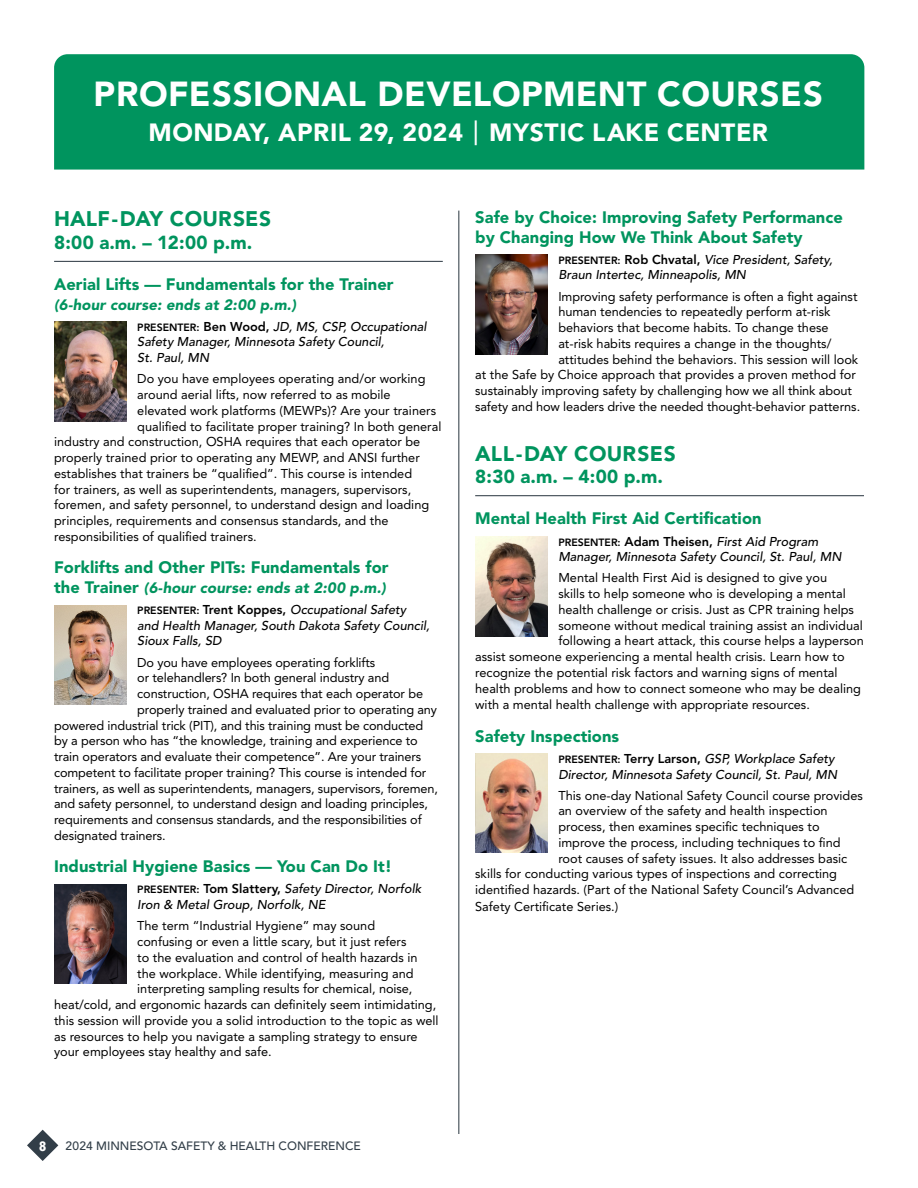
<style>
.page{position:relative;width:918px;height:1188px;background:#fff}
.page>*{position:absolute;margin:0;border:0;box-sizing:border-box;transform-origin:0 0}
.t1{font:900 34.5px "Avenir LT Std";letter-spacing:.01em;color:#fff}
.t2{font:900 24.75px "Avenir LT Std";letter-spacing:.02em;color:#fff}
.t3{font:900 21px "Avenir LT Std";letter-spacing:.01em;color:#00945e}
.t4{font:900 18.75px "Avenir LT Std";letter-spacing:.015em;color:#00945e}
.t5{font:900 16.5px/19.5px "Avenir LT Std";letter-spacing:.005em;color:#00945e}
.t6{font:italic 900 15px "Avenir LT Std";letter-spacing:.005em;color:#00945e}
.t7{font:700 13.5px "Avenir Next Condensed";color:#fff}
.t8{font:12.75px "Avenir LT Std";color:#000}
.t9{font:italic 500 12.75px/15.8px "Avenir LT Std";color:#000}
.t10{font:500 12px "Avenir LT Std";color:#323e48}
.s1{font-weight:500}
.s2{font-weight:800;font-style:normal;font-size:10.5px}
.s3{font-weight:800;font-style:normal}
.s4{font-style:normal;font-size:16.5px}
</style>
<div class="page">
<div style="left:54px;top:54px;width:810px;height:116px;background:#00945e"></div>
<hr style="left:54px;top:261px;width:389px;height:1px;background:#323e48">
<img style="left:54px;top:605px;width:72px;height:99px">
<hr style="left:475px;top:495px;width:389px;height:1px;background:#323e48">
<img style="left:54px;top:884px;width:72px;height:100px">
<img style="left:475px;top:255px;width:73px;height:99px">
<hr style="left:458px;top:211px;width:1px;height:923px;background:#323e48">
<img style="left:475px;top:754px;width:73px;height:99px">
<img style="left:475px;top:537px;width:73px;height:99px">
<img style="left:54px;top:322px;width:72px;height:99px">
<svg style="left:27px;top:1130px;width:31px;height:31px"></svg>
<h1 class="t1" style="left:94px;top:73px;width:731px">PROFESSIONAL DEVELOPMENT COURSES</h1>
<h2 class="t2" style="left:148px;top:117px;width:621px">MONDAY, APRIL 29, 2024 <span class="s1">|</span> MYSTIC LAKE CENTER</h2>
<h3 class="t3" style="left:54px;top:206px;width:219px">HALF-DAY COURSES</h3>
<h3 class="t4" style="left:54px;top:231px;width:200px">8:00 a.m. – 12:00 p.m.</h3>
<p class="t5" style="left:54px;top:275px;width:341px">Aerial Lifts — Fundamentals for the Trainer</p>
<p class="t6" style="left:54px;top:295px;width:243px">(6-hour course: ends at 2:00 p.m.)</p>
<p class="t9" style="left:137px;top:319px;width:291px"><span class="s2">PRESENTER:</span> <span class="s3">Ben Wood,</span> JD, MS, CSP, Occupational<br>Safety Manager, Minnesota Safety Council,<br>St. Paul, MN</p>
<p class="t8" style="left:137px;top:372px;width:290px">Do you have employees operating and/or working</p>
<p class="t8" style="left:137px;top:387px;width:255px">around aerial lifts, now referred to as mobile</p>
<p class="t8" style="left:137px;top:403px;width:300px">elevated work platforms (MEWPs)? Are your trainers</p>
<p class="t8" style="left:137px;top:419px;width:306px">qualified to facilitate proper training? In both general</p>
<p class="t8" style="left:54px;top:435px;width:368px">industry and construction, OSHA requires that each operator be</p>
<p class="t8" style="left:54px;top:450px;width:367px">properly trained prior to operating any MEWP, and ANSI further</p>
<p class="t8" style="left:54px;top:466px;width:360px">establishes that trainers be “qualified”. This course is intended</p>
<p class="t8" style="left:54px;top:482px;width:359px">for trainers, as well as superintendents, managers, supervisors,</p>
<p class="t8" style="left:54px;top:498px;width:377px">foremen, and safety personnel, to understand design and loading</p>
<p class="t8" style="left:54px;top:513px;width:336px">principles, requirements and consensus standards, and the</p>
<p class="t8" style="left:54px;top:529px;width:204px">responsibilities of qualified trainers.</p>
<p class="t5" style="left:54px;top:558px;width:336px">Forklifts and Other PITs: Fundamentals for</p>
<p class="t6" style="left:54px;top:579px;width:333px"><span class="s4">the Trainer</span> (6-hour course: ends at 2:00 p.m.)</p>
<p class="t9" style="left:137px;top:602px;width:294px"><span class="s2">PRESENTER:</span> <span class="s3">Trent Koppes,</span> Occupational Safety and Health Manager, South Dakota Safety Council,<br>Sioux Falls, SD</p>
<p class="t8" style="left:137px;top:655px;width:240px">Do you have employees operating forklifts</p>
<p class="t8" style="left:137px;top:671px;width:253px">or telehandlers? In both general industry and</p>
<p class="t8" style="left:137px;top:686px;width:287px">construction, OSHA requires that each operator be</p>
<p class="t8" style="left:137px;top:702px;width:301px">properly trained and evaluated prior to operating any</p>
<p class="t8" style="left:54px;top:718px;width:371px">powered industrial trick (PIT), and this training must be conducted</p>
<p class="t8" style="left:54px;top:734px;width:365px">by a person who has “the knowledge, training and experience to</p>
<p class="t8" style="left:54px;top:749px;width:369px">train operators and evaluate their competence”. Are your trainers</p>
<p class="t8" style="left:54px;top:765px;width:374px">competent to facilitate proper training? This course is intended for</p>
<p class="t8" style="left:54px;top:781px;width:385px">trainers, as well as superintendents, managers, supervisors, foremen,</p>
<p class="t8" style="left:54px;top:797px;width:375px">and safety personnel, to understand design and loading principles,</p>
<p class="t8" style="left:54px;top:812px;width:369px">requirements and consensus standards, and the responsibilities of</p>
<p class="t8" style="left:54px;top:828px;width:113px">designated trainers.</p>
<p class="t5" style="left:54px;top:857px;width:340px">Industrial Hygiene Basics — You Can Do It!</p>
<p class="t9" style="left:137px;top:882px;width:286px"><span class="s2">PRESENTER:</span> <span class="s3">Tom Slattery,</span> Safety Director, Norfolk<br>Iron &amp; Metal Group, Norfolk, NE</p>
<p class="t8" style="left:137px;top:919px;width:239px">The term “Industrial Hygiene” may sound</p>
<p class="t8" style="left:137px;top:934px;width:271px">confusing or even a little scary, but it just refers</p>
<p class="t8" style="left:137px;top:950px;width:282px">to the evaluation and control of health hazards in</p>
<p class="t8" style="left:137px;top:966px;width:278px">the workplace. While identifying, measuring and</p>
<p class="t8" style="left:137px;top:982px;width:277px">interpreting sampling results for chemical, noise,</p>
<p class="t8" style="left:54px;top:997px;width:384px">heat/cold, and ergonomic hazards can definitely seem intimidating,</p>
<p class="t8" style="left:54px;top:1013px;width:386px">this session will provide you a solid introduction to the topic as well</p>
<p class="t8" style="left:54px;top:1029px;width:365px">as resources to help you navigate a sampling strategy to ensure</p>
<p class="t8" style="left:54px;top:1045px;width:219px">your employees stay healthy and safe.</p>
<p class="t7" style="left:39px;top:1137px;width:9px">8</p>
<p class="t10" style="left:66px;top:1138px;width:297px">2024 MINNESOTA SAFETY &amp; HEALTH CONFERENCE</p>
<p class="t5" style="left:475px;top:208px;width:369px">Safe by Choice: Improving Safety Performance by Changing How We Think About Safety</p>
<p class="t9" style="left:558px;top:252px;width:276px"><span class="s2">PRESENTER:</span> <span class="s3">Rob Chvatal,</span> Vice President, Safety,<br>Braun Intertec, Minneapolis, MN</p>
<p class="t8" style="left:558px;top:289px;width:301px">Improving safety performance is often a fight against</p>
<p class="t8" style="left:558px;top:305px;width:274px">human tendencies to repeatedly perform at-risk</p>
<p class="t8" style="left:558px;top:320px;width:272px">behaviors that become habits. To change these</p>
<p class="t8" style="left:558px;top:336px;width:275px">at-risk habits requires a change in the thoughts/</p>
<p class="t8" style="left:558px;top:352px;width:301px">attitudes behind the behaviors. This session will look</p>
<p class="t8" style="left:475px;top:368px;width:382px">at the Safe by Choice approach that provides a proven method for</p>
<p class="t8" style="left:475px;top:383px;width:378px">sustainably improving safety by challenging how we all think about</p>
<p class="t8" style="left:475px;top:399px;width:387px">safety and how leaders drive the needed thought-behavior patterns.</p>
<h3 class="t3" style="left:475px;top:441px;width:202px">ALL-DAY COURSES</h3>
<h3 class="t4" style="left:475px;top:465px;width:189px">8:30 a.m. – 4:00 p.m.</h3>
<p class="t5" style="left:475px;top:509px;width:288px">Mental Health First Aid Certification</p>
<p class="t9" style="left:558px;top:534px;width:285px"><span class="s2">PRESENTER:</span> <span class="s3">Adam Theisen,</span> First Aid Program<br>Manager, Minnesota Safety Council, St. Paul, MN</p>
<p class="t8" style="left:558px;top:571px;width:270px">Mental Health First Aid is designed to give you</p>
<p class="t8" style="left:558px;top:586px;width:289px">skills to help someone who is developing a mental</p>
<p class="t8" style="left:558px;top:602px;width:297px">health challenge or crisis. Just as CPR training helps</p>
<p class="t8" style="left:558px;top:618px;width:306px">someone without medical training assist an individual</p>
<p class="t8" style="left:558px;top:634px;width:307px">following a heart attack, this course helps a layperson</p>
<p class="t8" style="left:475px;top:649px;width:371px">assist someone experiencing a mental health crisis. Learn how to</p>
<p class="t8" style="left:475px;top:665px;width:364px">recognize the potential risk factors and warning signs of mental</p>
<p class="t8" style="left:475px;top:681px;width:387px">health problems and how to connect someone who may be dealing</p>
<p class="t8" style="left:475px;top:697px;width:336px">with a mental health challenge with appropriate resources.</p>
<p class="t5" style="left:475px;top:726px;width:146px">Safety Inspections</p>
<p class="t9" style="left:558px;top:751px;width:280px"><span class="s2">PRESENTER:</span> <span class="s3">Terry Larson,</span> GSP, Workplace Safety<br>Director, Minnesota Safety Council, St. Paul, MN</p>
<p class="t8" style="left:558px;top:788px;width:306px">This one-day National Safety Council course provides</p>
<p class="t8" style="left:558px;top:804px;width:271px">an overview of the safety and health inspection</p>
<p class="t8" style="left:558px;top:819px;width:263px">process, then examines specific techniques to</p>
<p class="t8" style="left:558px;top:835px;width:284px">improve the process, including techniques to find</p>
<p class="t8" style="left:558px;top:851px;width:290px">root causes of safety issues. It also addresses basic</p>
<p class="t8" style="left:475px;top:867px;width:363px">skills for conducting various types of inspections and correcting</p>
<p class="t8" style="left:475px;top:882px;width:381px">identified hazards. (Part of the National Safety Council’s Advanced</p>
<p class="t8" style="left:475px;top:899px;width:145px">Safety Certificate Series.)</p>
</div>
